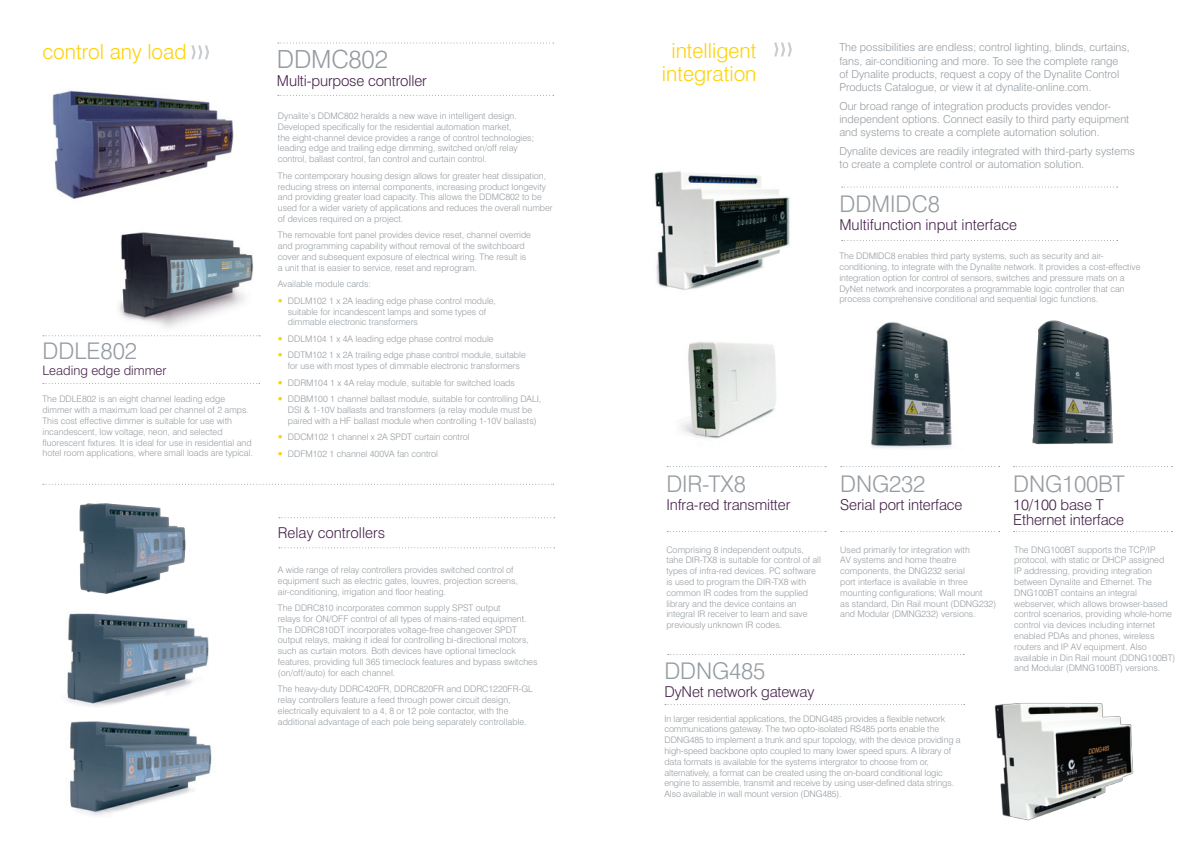
<style>
.page{position:relative;width:1191px;height:842px;background:#fff}
.page>*{position:absolute;margin:0;border:0;box-sizing:border-box;transform-origin:0 0}
.t1{font:300 25px "Swiss 721 BT";letter-spacing:-.01em;color:#959ca1}
.t2{font:300 23px "Swiss 721 BT";letter-spacing:-.01em;color:#959ca1}
.t3{font:300 20.8px/23px "Swiss 721 BT";color:#fed105;text-align:center}
.t4{font:300 15px/15px "Swiss 721 BT";letter-spacing:-.01em;color:#46214b}
.t5{font:300 13px "Swiss 721 BT";color:#46214b}
.t6{font:300 11px/13.2px "Swiss 721 BT";color:#959ca1}
.t7{font:300 9px/10.8px "Swiss 721 BT";color:#959ca1}
</style>
<div class="page">
<img style="left:52px;top:90px;width:182px;height:109px">
<svg style="left:191px;top:45px;width:18px;height:14px"></svg>
<img style="left:119px;top:232px;width:134px;height:96px">
<img style="left:70px;top:721px;width:142px;height:95px">
<img style="left:67px;top:613px;width:142px;height:94px">
<img style="left:52px;top:483px;width:168px;height:111px">
<img style="left:654px;top:171px;width:189px;height:119px">
<img style="left:964px;top:703px;width:170px;height:118px">
<img style="left:680px;top:341px;width:96px;height:98px">
<img style="left:871px;top:322px;width:81px;height:126px">
<img style="left:1032px;top:320px;width:81px;height:125px">
<svg style="left:278px;top:95px;width:276px;height:1px"></svg>
<svg style="left:841px;top:240px;width:276px;height:1px"></svg>
<svg style="left:665px;top:704px;width:299px;height:1px"></svg>
<svg style="left:667px;top:531px;width:159px;height:1px"></svg>
<svg style="left:840px;top:531px;width:159px;height:1px"></svg>
<svg style="left:1013px;top:531px;width:159px;height:1px"></svg>
<svg style="left:667px;top:466px;width:159px;height:1px"></svg>
<svg style="left:840px;top:466px;width:159px;height:1px"></svg>
<svg style="left:1013px;top:466px;width:159px;height:1px"></svg>
<svg style="left:277px;top:42px;width:277px;height:2px"></svg>
<svg style="left:841px;top:187px;width:276px;height:1px"></svg>
<svg style="left:668px;top:654px;width:296px;height:1px"></svg>
<svg style="left:279px;top:517px;width:276px;height:1px"></svg>
<svg style="left:279px;top:547px;width:276px;height:1px"></svg>
<svg style="left:43px;top:383px;width:217px;height:1px"></svg>
<svg style="left:43px;top:484px;width:511px;height:1px"></svg>
<svg style="left:43px;top:335px;width:217px;height:1px"></svg>
<svg style="left:774px;top:43px;width:18px;height:13px"></svg>
<p class="t3" style="left:43px;top:40px;width:145px">control any load</p>
<p class="t2" style="left:43px;top:337px;width:96px">DDLE802</p>
<p class="t5" style="left:43px;top:362px;width:125px">Leading edge dimmer</p>
<p class="t7" style="left:43px;top:394px;width:212px">The DDLE802 is an eight channel leading edge dimmer with a maximum load per channel of 2 amps.<br>This cost effective dimmer is suitable for use with incandescent, low voltage, neon, and selected fluorescent fixtures. It is ideal for use in residential and hotel room applications, where small loads are typical.</p>
<p class="t1" style="left:277px;top:44px;width:113px">DDMC802</p>
<p class="t4" style="left:277px;top:73px;width:151px">Multi-purpose controller</p>
<p class="t7" style="left:278px;top:110px;width:258px">Dynalite’s DDMC802 heralds a new wave in intelligent design.<br>Developed specifically for the residential automation market,<br>the eight-channel device provides a range of control technologies; leading edge and trailing edge dimming, switched on/off relay control, ballast control, fan control and curtain control.</p>
<p class="t7" style="left:278px;top:170px;width:276px">The contemporary housing design allows for greater heat dissipation, reducing stress on internal components, increasing product longevity and providing greater load capacity. This allows the DDMC802 to be used for a wider variety of applications and reduces the overall number of devices required on a project.</p>
<p class="t7" style="left:278px;top:230px;width:255px">The removable font panel provides device reset, channel override and programming capability without removal of the switchboard cover and subsequent exposure of electrical wiring. The result is a unit that is easier to service, reset and reprogram.</p>
<p class="t7" style="left:278px;top:279px;width:95px">Available module cards:</p>
<p class="t7" style="left:288px;top:295px;width:210px">DDLM102 1 x 2A leading edge phase control module, suitable for incandescent lamps and some types of dimmable electronic transformers</p>
<p class="t7" style="left:288px;top:333px;width:207px">DDLM104 1 x 4A leading edge phase control module</p>
<p class="t7" style="left:288px;top:350px;width:239px">DDTM102 1 x 2A trailing edge phase control module, suitable for use with most types of dimmable electronic transformers</p>
<p class="t7" style="left:288px;top:377px;width:228px">DDRM104 1 x 4A relay module, suitable for switched loads</p>
<p class="t7" style="left:288px;top:393px;width:255px">DDBM100 1 channel ballast module, suitable for controlling DALI,<br>DSI &amp; 1-10V ballasts and transformers (a relay module must be paired with a HF ballast module when controlling 1-10V ballasts)</p>
<p class="t7" style="left:288px;top:431px;width:183px">DDCM102 1 channel x 2A SPDT curtain control</p>
<p class="t7" style="left:288px;top:448px;width:152px">DDFM102 1 channel 400VA fan control</p>
<p class="t4" style="left:278px;top:525px;width:109px">Relay controllers</p>
<p class="t7" style="left:278px;top:564px;width:241px">A wide range of relay controllers provides switched control of equipment such as electric gates, louvres, projection screens, air-conditioning, irrigation and floor heating.</p>
<p class="t7" style="left:278px;top:602px;width:261px">The DDRC810 incorporates common supply SPST output<br>relays for ON/OFF control of all types of mains-rated equipment.<br>The DDRC810DT incorporates voltage-free changeover SPDT output relays, making it ideal for controlling bi-directional motors, such as curtain motors. Both devices have optional timeclock features, providing full 365 timeclock features and bypass switches (on/off/auto) for each channel.</p>
<p class="t7" style="left:278px;top:683px;width:256px">The heavy-duty DDRC420FR, DDRC820FR and DDRC1220FR-GL relay controllers feature a feed through power circuit design, electrically equivalent to a 4, 8 or 12 pole contactor, with the additional advantage of each pole being separately controllable.</p>
<p class="t3" style="left:662px;top:39px;width:96px">intelligent integration</p>
<p class="t6" style="left:839px;top:41px;width:292px">The possibilities are endless; control lighting, blinds, curtains, fans, air-conditioning and more. To see the complete range of Dynalite products, request a copy of the Dynalite Control Products Catalogue, or view it at dynalite-online.com.</p>
<p class="t6" style="left:839px;top:99px;width:291px">Our broad range of integration products provides vendor&shy;independent options. Connect easily to third party equipment and systems to create a complete automation solution.</p>
<p class="t6" style="left:839px;top:144px;width:297px">Dynalite devices are readily integrated with third-party systems to create a complete control or automation solution.</p>
<p class="t2" style="left:839px;top:190px;width:102px">DDMIDC8</p>
<p class="t4" style="left:839px;top:217px;width:179px">Multifunction input interface</p>
<p class="t7" style="left:839px;top:250px;width:303px">The DDMIDC8 enables third party systems, such as security and air&shy;conditioning, to integrate with the Dynalite network. It provides a cost-effective integration option for control of sensors, switches and pressure mats on a DyNet network and incorporates a programmable logic controller that can process comprehensive conditional and sequential logic functions.</p>
<p class="t2" style="left:666px;top:470px;width:81px">DIR-TX8</p>
<p class="t4" style="left:666px;top:497px;width:125px">Infra-red transmitter</p>
<p class="t2" style="left:840px;top:470px;width:87px">DNG232</p>
<p class="t4" style="left:840px;top:497px;width:124px">Serial port interface</p>
<p class="t2" style="left:1013px;top:470px;width:113px">DNG100BT</p>
<p class="t4" style="left:1013px;top:497px;width:112px">10/100 base T<br>Ethernet interface</p>
<p class="t7" style="left:666px;top:544px;width:156px">Comprising 8 independent outputs, tahe DIR-TX8 is suitable for control of all types of infra-red devices. PC software is used to program the DIR-TX8 with common IR codes from the supplied library and the device contains an integral IR receiver to learn and save previously unknown IR codes.</p>
<p class="t7" style="left:840px;top:544px;width:157px">Used primarily for integration with<br>AV systems and home theatre components, the DNG232 serial<br>port interface is available in three mounting configurations; Wall mount<br>as standard, Din Rail mount (DDNG232) and Modular (DMNG232) versions.</p>
<p class="t7" style="left:1014px;top:544px;width:163px">The DNG100BT supports the TCP/IP protocol, with static or DHCP assigned<br>IP addressing, providing integration between Dynalite and Ethernet. The DNG100BT contains an integral webserver, which allows browser-based control scenarios, providing whole-home control via devices including internet enabled PDAs and phones, wireless routers and IP AV equipment. Also available in Din Rail mount (DDNG100BT)</p>
<p class="t2" style="left:664px;top:656px;width:102px">DDNG485</p>
<p class="t7" style="left:1014px;top:663px;width:147px">and Modular (DMNG100BT) versions.</p>
<p class="t4" style="left:664px;top:684px;width:151px">DyNet network gateway</p>
<p class="t7" style="left:664px;top:713px;width:298px">In larger residential applications, the DDNG485 provides a flexible network communications gateway. The two opto-isolated RS485 ports enable the DDNG485 to implement a trunk and spur topology, with the device providing a high-speed backbone opto coupled to many lower speed spurs. A library of data formats is available for the systems intergrator to choose from or, alternatively, a format can be created using the on-board conditional logic engine to assemble, transmit and receive by using user-defined data strings.<br>Also available in wall mount version (DNG485).</p>
</div>
